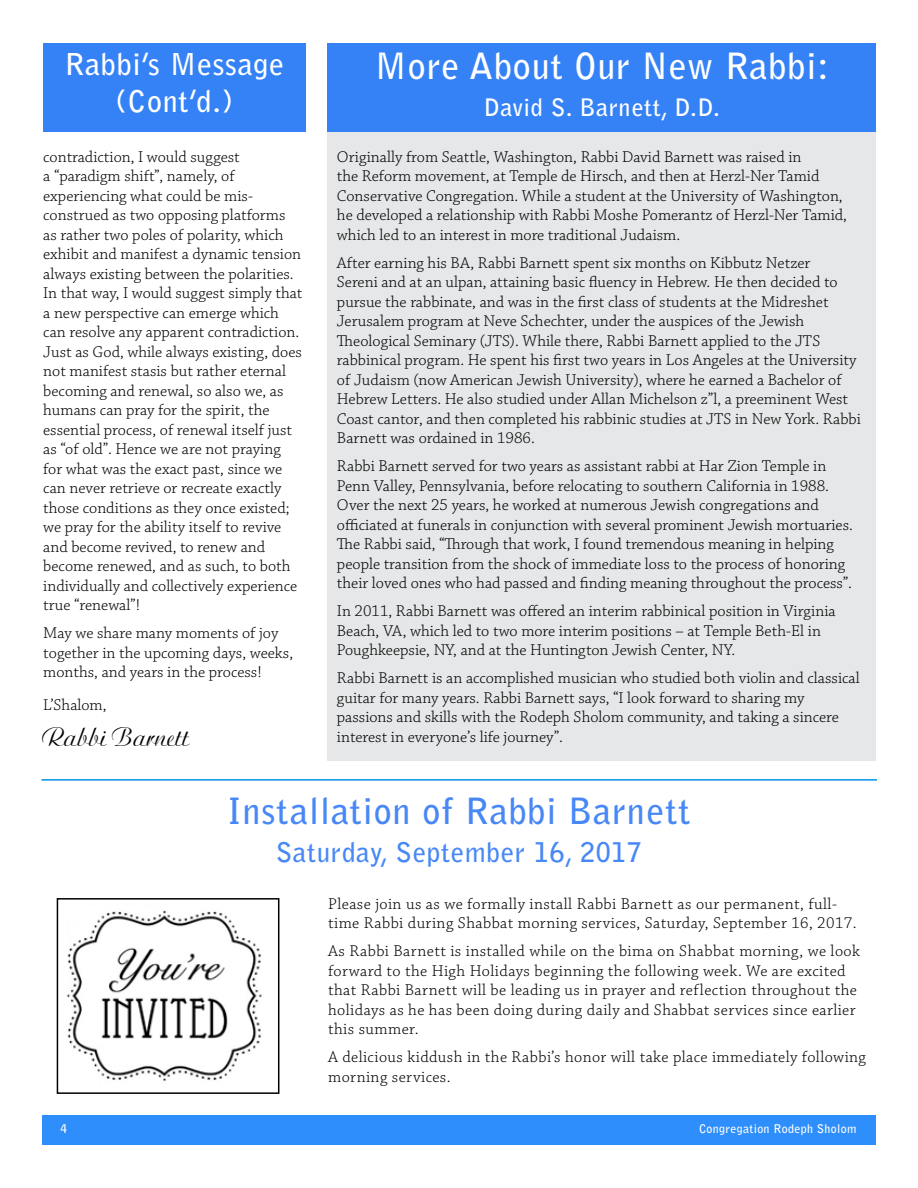
<style>
.page{position:relative;width:918px;height:1188px;background:#fff}
.page>*{position:absolute;margin:0;border:0;box-sizing:border-box;transform-origin:0 0}
.t1{font:700 36px "Bell Gothic Std";letter-spacing:.025em;color:#4888f6}
.t2{font:700 36px "Bell Gothic Std";letter-spacing:.025em;color:#fff}
.t3{font:700 30px/37.5px "Bell Gothic Std";letter-spacing:.025em;color:#fff;text-align:center}
.t4{font:700 27px "Bell Gothic Std";letter-spacing:.025em;color:#4888f6}
.t5{font:27px "Agnes";color:#000}
.t6{font:700 24px "Bell Gothic Std";letter-spacing:.025em;color:#fff}
.t7{font:300 16.5px/19.5px "Chaparral Pro";color:#000}
.t8{font:300 16.5px/19.5px "Chaparral Pro";letter-spacing:.025em;color:#000}
.t9{font:700 12px "Bell Gothic Std";letter-spacing:.025em;color:#fff}
</style>
<div class="page">
<div style="left:43px;top:1115px;width:833px;height:30px;background:#2e8efb"></div>
<div style="left:327px;top:131px;width:548px;height:630px;background:#e6e7e8"></div>
<div style="left:43px;top:43px;width:263px;height:89px;background:#3582f7"></div>
<div style="left:327px;top:43px;width:548px;height:89px;background:#3582f7"></div>
<img style="left:66px;top:910px;width:196px;height:172px">
<div style="left:57px;top:898px;width:222px;height:196px;border:2px solid #000"></div>
<hr style="left:41px;top:779px;width:836px;height:2px;background:#0094e6">
<h2 class="t3" style="left:64px;top:45px;width:221px">Rabbi’s Message (Cont’d.)</h2>
<h1 class="t2" style="left:375px;top:44px;width:456px">More About Our New Rabbi:</h1>
<h3 class="t6" style="left:484px;top:93px;width:237px">David S. Barnett, D.D.</h3>
<p class="t7" style="left:43px;top:148px;width:261px">contradiction, I would suggest<br>a “paradigm shift”, namely, of experiencing what could be mis&shy;construed as two opposing platforms as rather two poles of polarity, which exhibit and manifest a dynamic tension always existing between the polarities.<br>In that way, I would suggest simply that a new perspective can emerge which can resolve any apparent contradiction.<br>Just as God, while always existing, does not manifest stasis but rather eternal becoming and renewal, so also we, as humans can pray for the spirit, the essential process, of renewal itself just as “of old”. Hence we are not praying for what was the exact past, since we can never retrieve or recreate exactly those conditions as they once existed; we pray for the ability itself to revive and become revived, to renew and become renewed, and as such, to both individually and collectively experience true “renewal”!</p>
<p class="t7" style="left:43px;top:624px;width:252px">May we share many moments of joy together in the upcoming days, weeks, months, and years in the process!</p>
<p class="t7" style="left:43px;top:696px;width:65px">L’Shalom,</p>
<h3 class="t5" style="left:43px;top:722px;width:148px">Rabbi Barnett</h3>
<p class="t7" style="left:337px;top:147px;width:512px">Originally from Seattle, Washington, Rabbi David Barnett was raised in<br>the Reform movement, at Temple de Hirsch, and then at Herzl-Ner Tamid Conservative Congregation. While a student at the University of Washington, he developed a relationship with Rabbi Moshe Pomerantz of Herzl-Ner Tamid, which led to an interest in more traditional Judaism.</p>
<p class="t7" style="left:337px;top:253px;width:525px">After earning his BA, Rabbi Barnett spent six months on Kibbutz Netzer<br>Sereni and at an ulpan, attaining basic fluency in Hebrew. He then decided to pursue the rabbinate, and was in the first class of students at the Midreshet Jerusalem program at Neve Schechter, under the auspices of the Jewish Theological Seminary (JTS). While there, Rabbi Barnett applied to the JTS rabbinical program. He spent his first two years in Los Angeles at the University of Judaism (now American Jewish University), where he earned a Bachelor of Hebrew Letters. He also studied under Allan Michelson z”l, a preeminent West Coast cantor, and then completed his rabbinic studies at JTS in New York. Rabbi Barnett was ordained in 1986.</p>
<p class="t7" style="left:337px;top:457px;width:518px">Rabbi Barnett served for two years as assistant rabbi at Har Zion Temple in Penn Valley, Pennsylvania, before relocating to southern California in 1988.<br>Over the next 25 years, he worked at numerous Jewish congregations and officiated at funerals in conjunction with several prominent Jewish mortuaries.<br>The Rabbi said, “Through that work, I found tremendous meaning in helping people transition from the shock of immediate loss to the process of honoring their loved ones who had passed and finding meaning throughout the process”.</p>
<p class="t7" style="left:337px;top:602px;width:500px">In 2011, Rabbi Barnett was offered an interim rabbinical position in Virginia<br>Beach, VA, which led to two more interim positions – at Temple Beth-El in<br>Poughkeepsie, NY, and at the Huntington Jewish Center, NY.</p>
<p class="t7" style="left:337px;top:669px;width:524px">Rabbi Barnett is an accomplished musician who studied both violin and classical guitar for many years. Rabbi Barnett says, “I look forward to sharing my passions and skills with the Rodeph Sholom community, and taking a sincere interest in everyone’s life journey”.</p>
<h1 class="t1" style="left:228px;top:790px;width:464px">Installation of Rabbi Barnett</h1>
<h3 class="t4" style="left:276px;top:836px;width:368px">Saturday, September 16, 2017</h3>
<p class="t8" style="left:328px;top:895px;width:530px">Please join us as we formally install Rabbi Barnett as our permanent, full&shy;time Rabbi during Shabbat morning services, Saturday, September 16, 2017.</p>
<p class="t8" style="left:328px;top:942px;width:533px">As Rabbi Barnett is installed while on the bima on Shabbat morning, we look forward to the High Holidays beginning the following week. We are excited that Rabbi Barnett will be leading us in prayer and reflection throughout the holidays as he has been doing during daily and Shabbat services since earlier this summer.</p>
<p class="t8" style="left:328px;top:1048px;width:539px">A delicious kiddush in the Rabbi’s honor will take place immediately following morning services.</p>
<p class="t9" style="left:61px;top:1121px;width:8px">4</p>
<p class="t9" style="left:699px;top:1121px;width:159px">Congregation Rodeph Sholom</p>
</div>
